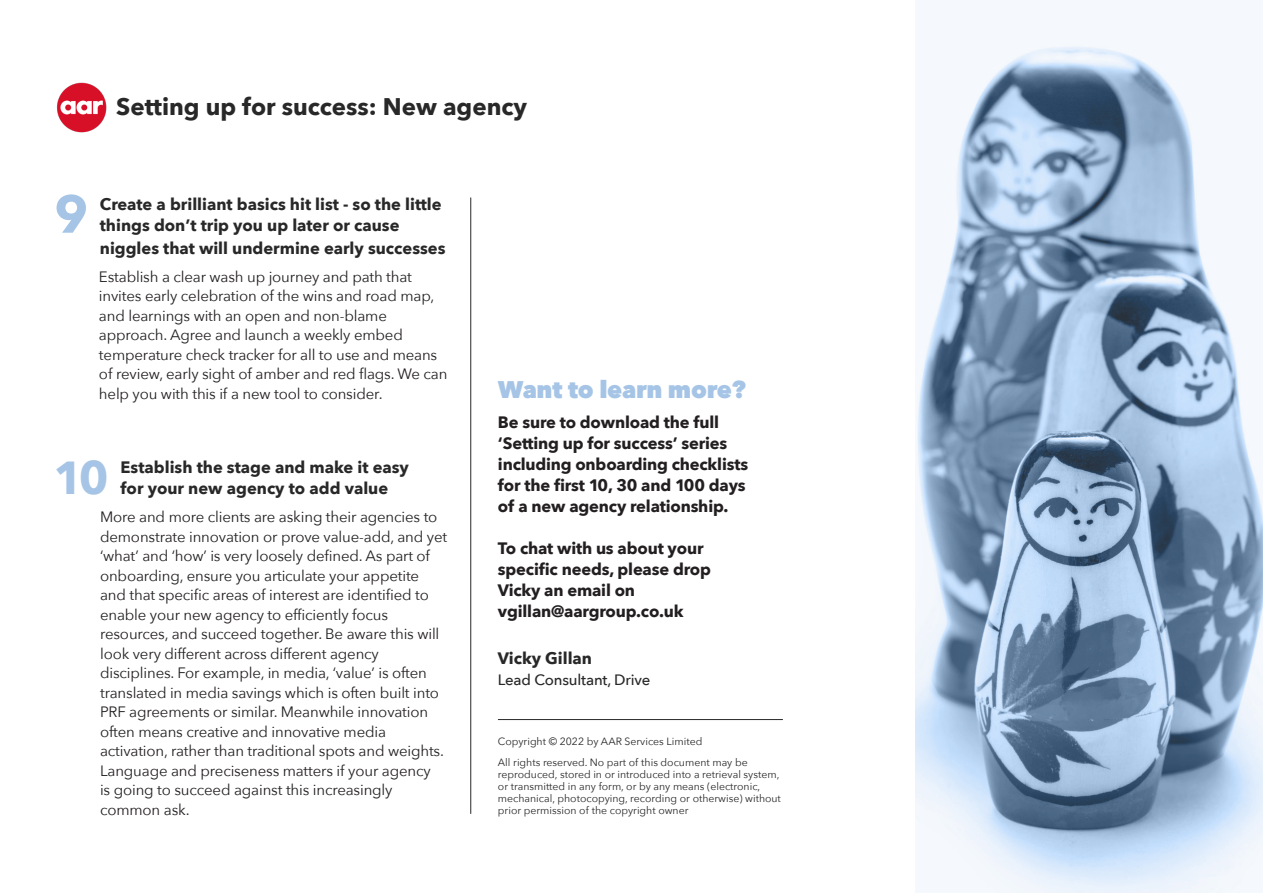
<style>
.page{position:relative;width:1263px;height:893px;background:#fff}
.page>*{position:absolute;margin:0;border:0;box-sizing:border-box;transform-origin:0 0}
.Plain_Text{font:700 52.65px "Avenir Next";color:#a6c5e6}
.Plain_Text-2{font:700 46.2px "Avenir Next";color:#a6c5e6}
.t1{font:700 24px "Avenir Next";color:#282828}
.Body_Text{font:800 24px "Avenir Next";letter-spacing:-.01em;color:#a6c5e6}
.Body_Text-2{font:700 16.5px/21px "Avenir Next";letter-spacing:-.01em;color:#231f20}
.Plain_Text-3{font:700 16.5px/21px "Avenir Next";color:#282828}
.Heading_2{font:700 16.5px "Avenir Next";color:#282828}
.Body_Text-3{font:15px/19.5px "Avenir Next";letter-spacing:-.01em;color:#231f20}
.Heading_2-2{font:500 15px "Avenir Next";letter-spacing:-.01em;color:#282828}
.t2{font:10.5px/12px "Avenir Next";color:#282828}
</style>
<div class="page">
<svg style="left:915px;top:44px;width:348px;height:849px"></svg>
<hr style="left:470px;top:198px;width:1px;height:616px;background:#282828">
<img style="left:57px;top:82px;width:49px;height:51px">
<hr style="left:498px;top:719px;width:285px;height:1px;background:#282828">
<p class="t1" style="left:116px;top:86px;width:412px">Setting up for success: New agency</p>
<p class="Plain_Text" style="left:54px;top:169px;width:36px">9</p>
<p class="Plain_Text-3" style="left:100px;top:194px;width:343px">Create a brilliant basics hit list - so the little things don’t trip you up later or cause</p>
<p class="Plain_Text-3" style="left:100px;top:237px;width:347px">niggles that will undermine early successes</p>
<p class="Body_Text-3" style="left:99px;top:266px;width:350px">Establish a clear wash up journey and path that invites early celebration of the wins and road map, and learnings with an open and non-blame approach. Agree and launch a weekly embed temperature check tracker for all to use and means of review, early sight of amber and red flags. We can help you with this if a new tool to consider.</p>
<p class="Plain_Text-2" style="left:54px;top:438px;width:57px">10</p>
<p class="Plain_Text-3" style="left:121px;top:457px;width:290px">Establish the stage and make it easy for your new agency to add value</p>
<p class="Body_Text-3" style="left:100px;top:507px;width:349px">More and more clients are asking their agencies to demonstrate innovation or prove value-add, and yet ‘what’ and ‘how’ is very loosely defined. As part of onboarding, ensure you articulate your appetite and that specific areas of interest are identified to enable your new agency to efficiently focus resources, and succeed together. Be aware this will look very different across different agency disciplines. For example, in media, ‘value’ is often translated in media savings which is often built into PRF agreements or similar. Meanwhile innovation often means creative and innovative media activation, rather than traditional spots and weights.<br>Language and preciseness matters if your agency<br>is going to succeed against this increasingly common ask.</p>
<p class="Body_Text" style="left:498px;top:375px;width:249px">Want to learn more?</p>
<p class="Body_Text-2" style="left:498px;top:411px;width:252px">Be sure to download the full ‘Setting up for success’ series including onboarding checklists for the first 10, 30 and 100 days of a new agency relationship.</p>
<p class="Body_Text-2" style="left:498px;top:537px;width:214px">To chat with us about your specific needs, please drop<br>Vicky an email on vgillan@aargroup.co.uk</p>
<p class="Heading_2" style="left:498px;top:644px;width:96px">Vicky Gillan</p>
<p class="Heading_2-2" style="left:498px;top:667px;width:154px">Lead Consultant, Drive</p>
<p class="t2" style="left:498px;top:735px;width:206px">Copyright © 2022 by AAR Services Limited</p>
<p class="t2" style="left:498px;top:756px;width:284px">All rights reserved. No part of this document may be reproduced, stored in or introduced into a retrieval system, or transmitted in any form, or by any means (electronic, mechanical, photocopying, recording or otherwise) without prior permission of the copyright owner</p>
</div>
